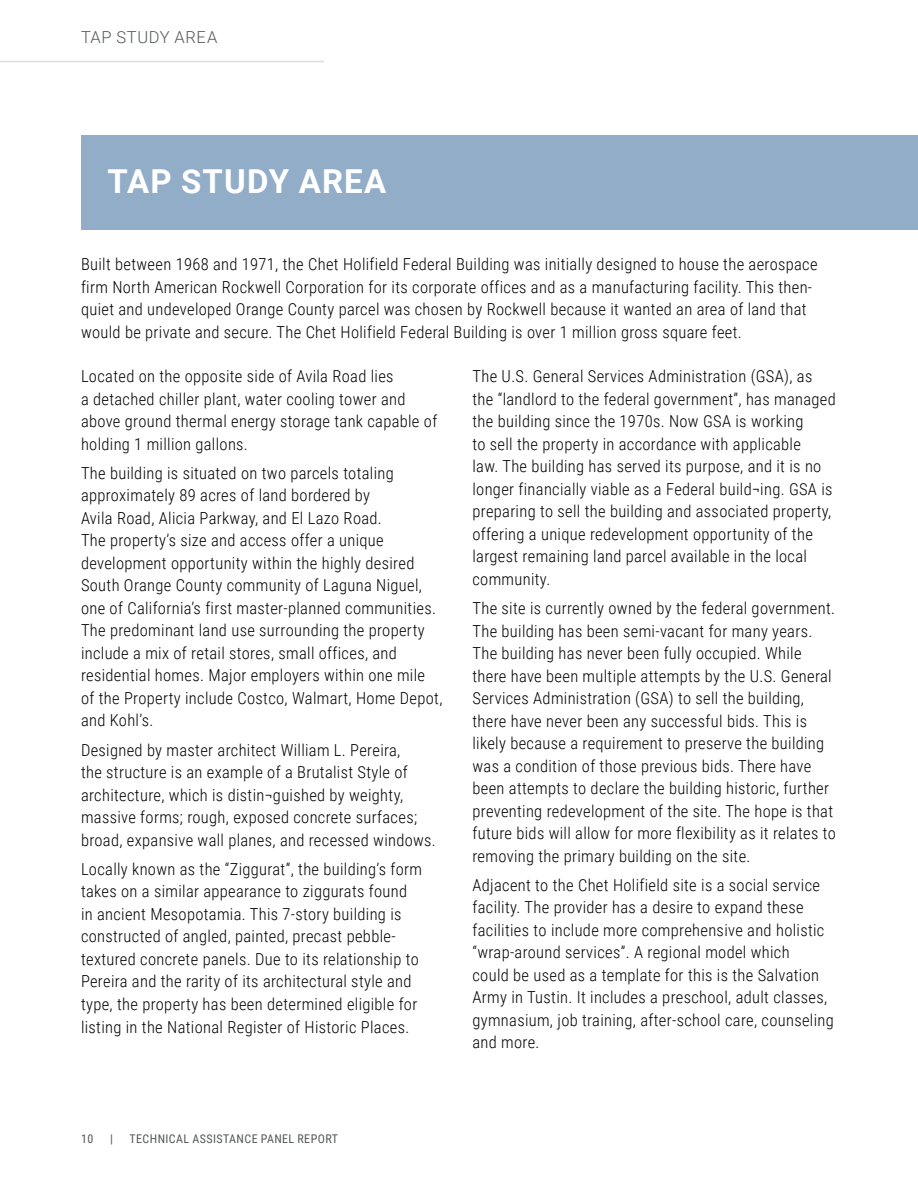
<style>
.page{position:relative;width:918px;height:1188px;background:#fff}
.page>*{position:absolute;margin:0;border:0;box-sizing:border-box;transform-origin:0 0}
.t1{font:700 33px "Roboto";letter-spacing:.035em;color:#fff}
.t2{font:300 16.5px/22.5px "Roboto Condensed";letter-spacing:.02em;color:#000}
.t3{font:300 16.5px "Roboto";letter-spacing:.04em;color:#545758}
.t4{font:12px "Roboto Condensed";letter-spacing:.035em;color:#545758}
</style>
<div class="page">
<hr style="left:0;top:61px;width:324px;height:1px;background:#dddcdd">
<div style="left:81px;top:135px;width:837px;height:95px;background:#92adc8"></div>
<p class="t3" style="left:81px;top:26px;width:138px">TAP STUDY AREA</p>
<h1 class="t1" style="left:107px;top:158px;width:280px">TAP STUDY AREA</h1>
<p class="t2" style="left:81px;top:252px;width:738px">Built between 1968 and 1971, the Chet Holifield Federal Building was initially designed to house the aerospace firm North American Rockwell Corporation for its corporate offices and as a manufacturing facility. This then&shy;quiet and undeveloped Orange County parcel was chosen by Rockwell because it wanted an area of land that would be private and secure. The Chet Holifield Federal Building is over 1 million gross square feet.</p>
<p class="t2" style="left:81px;top:364px;width:358px">Located on the opposite side of Avila Road lies<br>a detached chiller plant, water cooling tower and above ground thermal energy storage tank capable of holding 1 million gallons.</p>
<p class="t2" style="left:81px;top:461px;width:363px">The building is situated on two parcels totaling approximately 89 acres of land bordered by<br>Avila Road, Alicia Parkway, and El Lazo Road.<br>The property’s size and access offer a unique development opportunity within the highly desired South Orange County community of Laguna Niguel, one of California’s first master-planned communities.<br>The predominant land use surrounding the property include a mix of retail stores, small offices, and residential homes. Major employers within one mile of the Property include Costco, Walmart, Home Depot, and Kohl’s.</p>
<p class="t2" style="left:81px;top:738px;width:356px">Designed by master architect William L. Pereira,<br>the structure is an example of a Brutalist Style of architecture, which is distin¬guished by weighty, massive forms; rough, exposed concrete surfaces; broad, expansive wall planes, and recessed windows.</p>
<p class="t2" style="left:81px;top:857px;width:343px">Locally known as the “Ziggurat”, the building’s form takes on a similar appearance to ziggurats found in ancient Mesopotamia. This 7-story building is constructed of angled, painted, precast pebble&shy;textured concrete panels. Due to its relationship to Pereira and the rarity of its architectural style and type, the property has been determined eligible for listing in the National Register of Historic Places.</p>
<p class="t2" style="left:472px;top:365px;width:365px">The U.S. General Services Administration (GSA), as the “landlord to the federal government”, has managed the building since the 1970s. Now GSA is working<br>to sell the property in accordance with applicable<br>law. The building has served its purpose, and it is no longer financially viable as a Federal build¬ing. GSA is preparing to sell the building and associated property, offering a unique redevelopment opportunity of the largest remaining land parcel available in the local community.</p>
<p class="t2" style="left:472px;top:596px;width:365px">The site is currently owned by the federal government.<br>The building has been semi-vacant for many years.<br>The building has never been fully occupied. While there have been multiple attempts by the U.S. General Services Administration (GSA) to sell the building, there have never been any successful bids. This is likely because a requirement to preserve the building was a condition of those previous bids. There have been attempts to declare the building historic, further preventing redevelopment of the site. The hope is that future bids will allow for more flexibility as it relates to removing the primary building on the site.</p>
<p class="t2" style="left:472px;top:873px;width:363px">Adjacent to the Chet Holifield site is a social service facility. The provider has a desire to expand these facilities to include more comprehensive and holistic “wrap-around services”. A regional model which<br>could be used as a template for this is the Salvation Army in Tustin. It includes a preschool, adult classes, gymnasium, job training, after-school care, counseling and more.</p>
<p class="t4" style="left:81px;top:1130px;width:14px">10</p>
<p class="t4" style="left:110px;top:1130px;width:4px">|</p>
<p class="t4" style="left:130px;top:1130px;width:210px">TECHNICAL ASSISTANCE PANEL REPORT</p>
</div>
